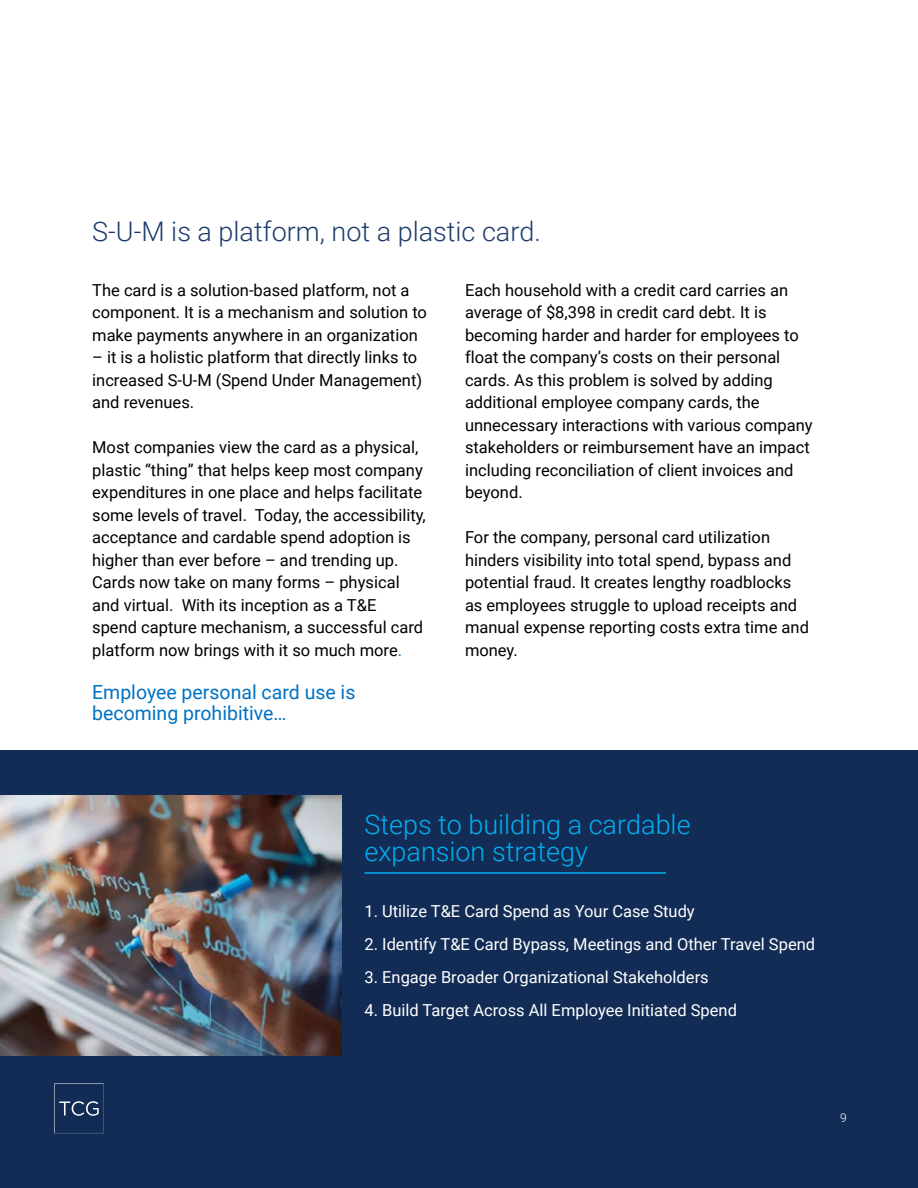
<style>
.page{position:relative;width:918px;height:1188px;background:#fff}
.page>*{position:absolute;margin:0;border:0;box-sizing:border-box;transform-origin:0 0}
.t1{font:300 27px/27px "Roboto";color:#01aff1}
.t2{font:300 27px "Roboto";color:#1d3b6c}
.t3{font:19.5px/21px "Roboto";color:#0172c2}
.t4{font:16.5px/22.5px "Roboto";color:#000}
.t5{font:16.5px "Roboto";color:#fff}
.t6{font:300 12px "Roboto";color:#fff}
.s1{color:#0172c2}
</style>
<div class="page">
<div style="left:0;top:750px;width:918px;height:438px;background:#122c55"></div>
<hr style="left:364px;top:872px;width:302px;height:2px;background:#01aff1">
<img style="left:0;top:795px;width:342px;height:260px">
<svg style="left:54px;top:1084px;width:50px;height:49px"></svg>
<h1 class="t2" style="left:92px;top:213px;width:450px">S-U-M is a platform, not a plastic card.</h1>
<p class="t4" style="left:92px;top:278px;width:336px">The card is a solution-based platform, not a component. It is a mechanism and solution to make payments anywhere in an organization</p>
<p class="t4" style="left:92px;top:346px;width:332px">– it is a holistic platform that directly links to increased S-U-M (Spend Under Management) and revenues.</p>
<p class="t4" style="left:92px;top:436px;width:335px">Most companies view the card as a physical, plastic “thing” that helps keep most company expenditures in one place and helps facilitate some levels of travel. Today, the accessibility, acceptance and cardable spend adoption is higher than ever before – and trending up.<br>Cards now take on many forms – physical and virtual. With its inception as a T&amp;E<br>spend capture mechanism, a successful card platform now brings with it so much more<span class="s1">.</span></p>
<p class="t3" style="left:92px;top:681px;width:265px">Employee personal card use is becoming prohibitive…</p>
<p class="t4" style="left:465px;top:278px;width:349px">Each household with a credit card carries an average of $8,398 in credit card debt. It is becoming harder and harder for employees to float the company’s costs on their personal cards. As this problem is solved by adding additional employee company cards, the unnecessary interactions with various company stakeholders or reimbursement have an impact including reconciliation of client invoices and beyond.</p>
<p class="t4" style="left:465px;top:526px;width:345px">For the company, personal card utilization hinders visibility into total spend, bypass and potential fraud. It creates lengthy roadblocks as employees struggle to upload receipts and manual expense reporting costs extra time and money.</p>
<h1 class="t1" style="left:364px;top:810px;width:328px">Steps to building a cardable expansion strategy</h1>
<p class="t5" style="left:364px;top:900px;width:332px">1. Utilize T&amp;E Card Spend as Your Case Study</p>
<p class="t5" style="left:364px;top:933px;width:452px">2. Identify T&amp;E Card Bypass, Meetings and Other Travel Spend</p>
<p class="t5" style="left:364px;top:966px;width:346px">3. Engage Broader Organizational Stakeholders</p>
<p class="t5" style="left:364px;top:999px;width:374px">4. Build Target Across All Employee Initiated Spend</p>
<p class="t6" style="left:840px;top:1109px;width:8px">9</p>
</div>
